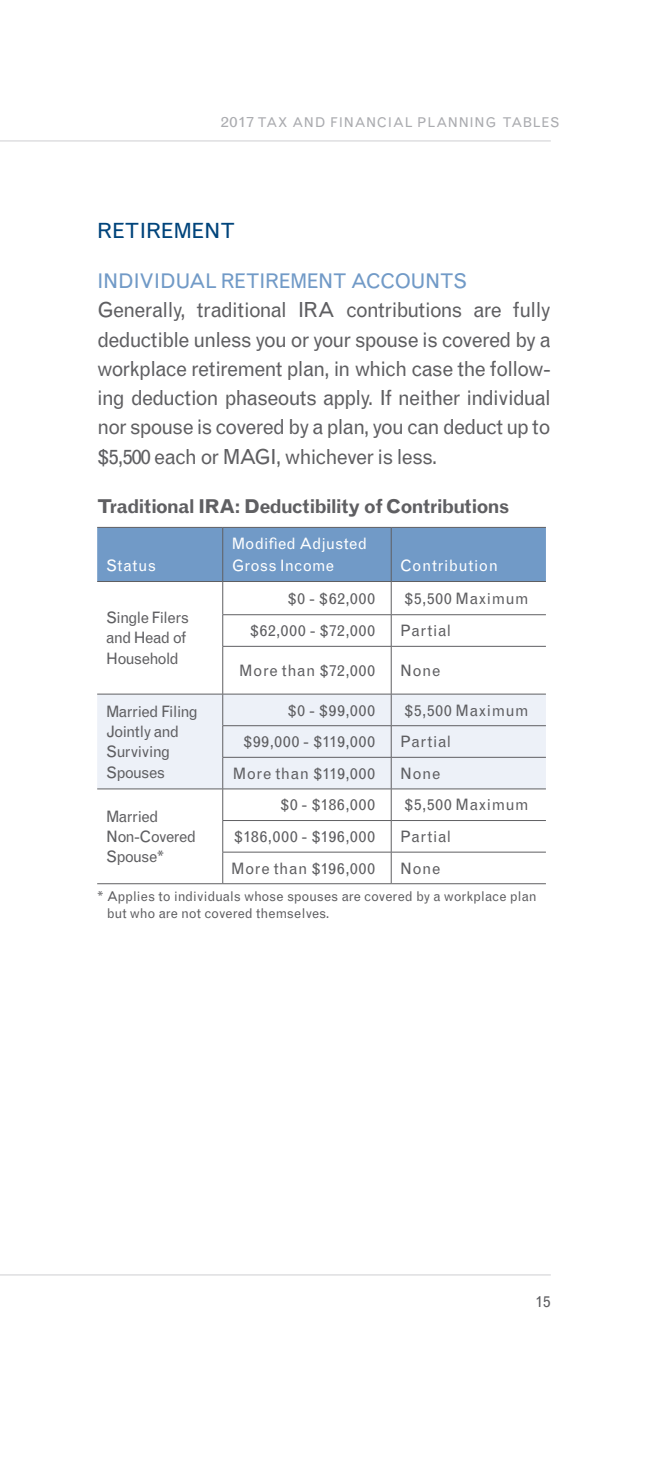
<style>
.page{position:relative;width:648px;height:1458px;background:#fff}
.page>*{position:absolute;margin:0;border:0;box-sizing:border-box;transform-origin:0 0}
.Head{font:20.93px "Grotesque MTRJ Corrected";letter-spacing:-.02em;color:#00447b;scale:1.04 1}
.Body_copy{font:20.7px/29.2px "Grotesque MTRJ Corrected";letter-spacing:-.04em;color:#5f5f62;text-align:justify}
.Subhead_1{font:20.25px "Grotesque MTRJ Corrected";letter-spacing:-.03em;color:#719ac7}
.t1{font:700 19.12px "Grotesque MTRJ Corrected";letter-spacing:-.04em;color:#5f5f62}
.Table_body_copy{font:15.75px "Grotesque MTRJ Corrected";letter-spacing:.025em;color:#5f5f62}
.Table_body_copy-2{font:15.75px/20.2px "Grotesque MTRJ Corrected";letter-spacing:-.04em;color:#5f5f62}
.t2{font:15.75px "Grotesque MTRJ Corrected";letter-spacing:.015em;color:#fff}
.Table_body_copy-3{font:15.75px "Grotesque MTRJ Corrected";letter-spacing:.065em;color:#5f5f62}
.Table_body_copy-4{font:15.75px "Grotesque MTRJ Corrected";letter-spacing:.07em;color:#5f5f62}
.t3{font:13.5px/16.2px "Grotesque MTRJ Corrected";letter-spacing:-.005em;color:#5f5f62}
.t4{font:13.5px "Grotesque MTRJ Corrected";letter-spacing:.05em;color:#abacb0}
.s1{font-size:14.62px}
</style>
<div class="page">
<hr style="left:0;top:140px;width:551px;height:1px;background:#d3d4d6">
<hr style="left:0;top:1274px;width:551px;height:1px;background:#d3d4d6">
<div style="left:97px;top:528px;width:449px;height:53px;background:#719ac7"></div>
<div style="left:97px;top:695px;width:449px;height:94px;background:#edf1f8"></div>
<svg style="left:223px;top:790px;width:323px;height:93px"></svg>
<hr style="left:97px;top:527px;width:126px;height:1px;background:#5f5f62">
<hr style="left:223px;top:527px;width:168px;height:1px;background:#5f5f62">
<hr style="left:222px;top:528px;width:1px;height:53px;background:#5f5f62">
<hr style="left:391px;top:527px;width:155px;height:1px;background:#5f5f62">
<hr style="left:391px;top:528px;width:1px;height:53px;background:#5f5f62">
<hr style="left:222px;top:582px;width:1px;height:32px;background:#5f5f62">
<hr style="left:391px;top:582px;width:1px;height:32px;background:#5f5f62">
<hr style="left:222px;top:614px;width:169px;height:1px;background:#5f5f62">
<hr style="left:222px;top:615px;width:1px;height:31px;background:#5f5f62">
<hr style="left:391px;top:614px;width:155px;height:1px;background:#5f5f62">
<hr style="left:391px;top:615px;width:1px;height:31px;background:#5f5f62">
<hr style="left:222px;top:646px;width:169px;height:1px;background:#5f5f62">
<hr style="left:222px;top:647px;width:1px;height:47px;background:#5f5f62">
<hr style="left:391px;top:646px;width:155px;height:1px;background:#5f5f62">
<hr style="left:391px;top:647px;width:1px;height:47px;background:#5f5f62">
<hr style="left:222px;top:789px;width:1px;height:31px;background:#5f5f62">
<hr style="left:391px;top:789px;width:1px;height:31px;background:#5f5f62">
<hr style="left:222px;top:820px;width:169px;height:1px;background:#5f5f62">
<hr style="left:222px;top:821px;width:1px;height:31px;background:#5f5f62">
<hr style="left:391px;top:820px;width:155px;height:1px;background:#5f5f62">
<hr style="left:391px;top:821px;width:1px;height:31px;background:#5f5f62">
<hr style="left:222px;top:852px;width:169px;height:1px;background:#5f5f62">
<hr style="left:222px;top:852px;width:1px;height:31px;background:#5f5f62">
<hr style="left:391px;top:852px;width:155px;height:1px;background:#5f5f62">
<hr style="left:391px;top:852px;width:1px;height:31px;background:#5f5f62">
<hr style="left:97px;top:883px;width:126px;height:1px;background:#5f5f62">
<hr style="left:223px;top:883px;width:168px;height:1px;background:#5f5f62">
<hr style="left:391px;top:883px;width:155px;height:1px;background:#5f5f62">
<hr style="left:222px;top:694px;width:1px;height:31px;background:#5f5f62">
<hr style="left:222px;top:726px;width:1px;height:31px;background:#5f5f62">
<hr style="left:222px;top:758px;width:1px;height:31px;background:#5f5f62">
<hr style="left:391px;top:694px;width:1px;height:31px;background:#5f5f62">
<hr style="left:391px;top:726px;width:1px;height:31px;background:#5f5f62">
<hr style="left:391px;top:758px;width:1px;height:31px;background:#5f5f62">
<hr style="left:97px;top:581px;width:126px;height:1px;background:#5f5f62">
<hr style="left:97px;top:789px;width:126px;height:1px;background:#5f5f62">
<hr style="left:222px;top:725px;width:169px;height:1px;background:#5f5f62">
<hr style="left:391px;top:725px;width:155px;height:1px;background:#5f5f62">
<hr style="left:222px;top:757px;width:169px;height:1px;background:#5f5f62">
<hr style="left:391px;top:757px;width:155px;height:1px;background:#5f5f62">
<hr style="left:223px;top:581px;width:168px;height:1px;background:#5f5f62">
<hr style="left:223px;top:789px;width:168px;height:1px;background:#5f5f62">
<hr style="left:391px;top:581px;width:155px;height:1px;background:#5f5f62">
<hr style="left:391px;top:789px;width:155px;height:1px;background:#5f5f62">
<hr style="left:97px;top:694px;width:126px;height:1px;background:#5f5f62">
<hr style="left:223px;top:694px;width:168px;height:1px;background:#5f5f62">
<hr style="left:391px;top:694px;width:155px;height:1px;background:#5f5f62">
<p class="t4" style="left:221px;top:114px;width:341px"><span class="s1">2017</span> TAX AND FINANCIAL PLANNING TABLES</p>
<p class="Head" style="left:97px;top:218px;width:134px">RETIREMENT</p>
<p class="Subhead_1" style="left:97px;top:269px;width:372px">INDIVIDUAL RETIREMENT ACCOUNTS</p>
<p class="Body_copy" style="left:97px;top:296px;width:455px">Generally, traditional IRA contributions are fully deductible unless you or your spouse is covered by a workplace retirement plan, in which case the follow&shy;ing deduction phaseouts apply. If neither individual nor spouse is covered by a plan, you can deduct up to $5,500 each or MAGI, whichever is less.</p>
<p class="t1" style="left:97px;top:495px;width:413px">Traditional IRA: Deductibility of Contributions</p>
<p class="t2" style="left:106px;top:557px;width:52px">Status</p>
<p class="Table_body_copy-2" style="left:106px;top:608px;width:84px">Single Filers and Head of<br>Household</p>
<p class="t2" style="left:232px;top:534px;width:137px">Modified Adjusted</p>
<p class="t2" style="left:232px;top:557px;width:104px">Gross Income</p>
<p class="t2" style="left:400px;top:557px;width:99px">Contribution</p>
<p class="Table_body_copy" style="left:288px;top:589px;width:89px">$0 - $62,000</p>
<p class="Table_body_copy" style="left:404px;top:589px;width:126px">$5,500 Maximum</p>
<p class="Table_body_copy-3" style="left:250px;top:622px;width:127px">$62,000 - $72,000</p>
<p class="Table_body_copy" style="left:400px;top:622px;width:53px">Partial</p>
<p class="Table_body_copy" style="left:239px;top:661px;width:137px">More than $72,000</p>
<p class="Table_body_copy" style="left:400px;top:661px;width:42px">None</p>
<p class="Table_body_copy-2" style="left:106px;top:701px;width:93px">Married Filing<br>Jointly and<br>Surviving<br>Spouses</p>
<p class="Table_body_copy" style="left:287px;top:701px;width:89px">$0 - $99,000</p>
<p class="Table_body_copy" style="left:404px;top:701px;width:126px">$5,500 Maximum</p>
<p class="Table_body_copy-4" style="left:243px;top:733px;width:133px">$99,000 - $119,000</p>
<p class="Table_body_copy" style="left:400px;top:733px;width:53px">Partial</p>
<p class="Table_body_copy" style="left:233px;top:764px;width:144px">More than $119,000</p>
<p class="Table_body_copy" style="left:400px;top:764px;width:42px">None</p>
<p class="Table_body_copy" style="left:280px;top:796px;width:96px">$0 - $186,000</p>
<p class="Table_body_copy" style="left:404px;top:796px;width:126px">$5,500 Maximum</p>
<p class="Table_body_copy-3" style="left:234px;top:827px;width:143px">$186,000 - $196,000</p>
<p class="Table_body_copy" style="left:400px;top:827px;width:53px">Partial</p>
<p class="Table_body_copy" style="left:231px;top:859px;width:145px">More than $196,000</p>
<p class="Table_body_copy" style="left:400px;top:859px;width:42px">None</p>
<p class="t3" style="left:107px;top:889px;width:431px;text-indent:-10px">* Applies to individuals whose spouses are covered by a workplace plan but who are not covered themselves.</p>
<p class="Table_body_copy-2" style="left:106px;top:806px;width:91px">Married<br>Non-Covered<br>Spouse*</p>
<p class="Table_body_copy" style="left:536px;top:1293px;width:17px">15</p>
</div>
